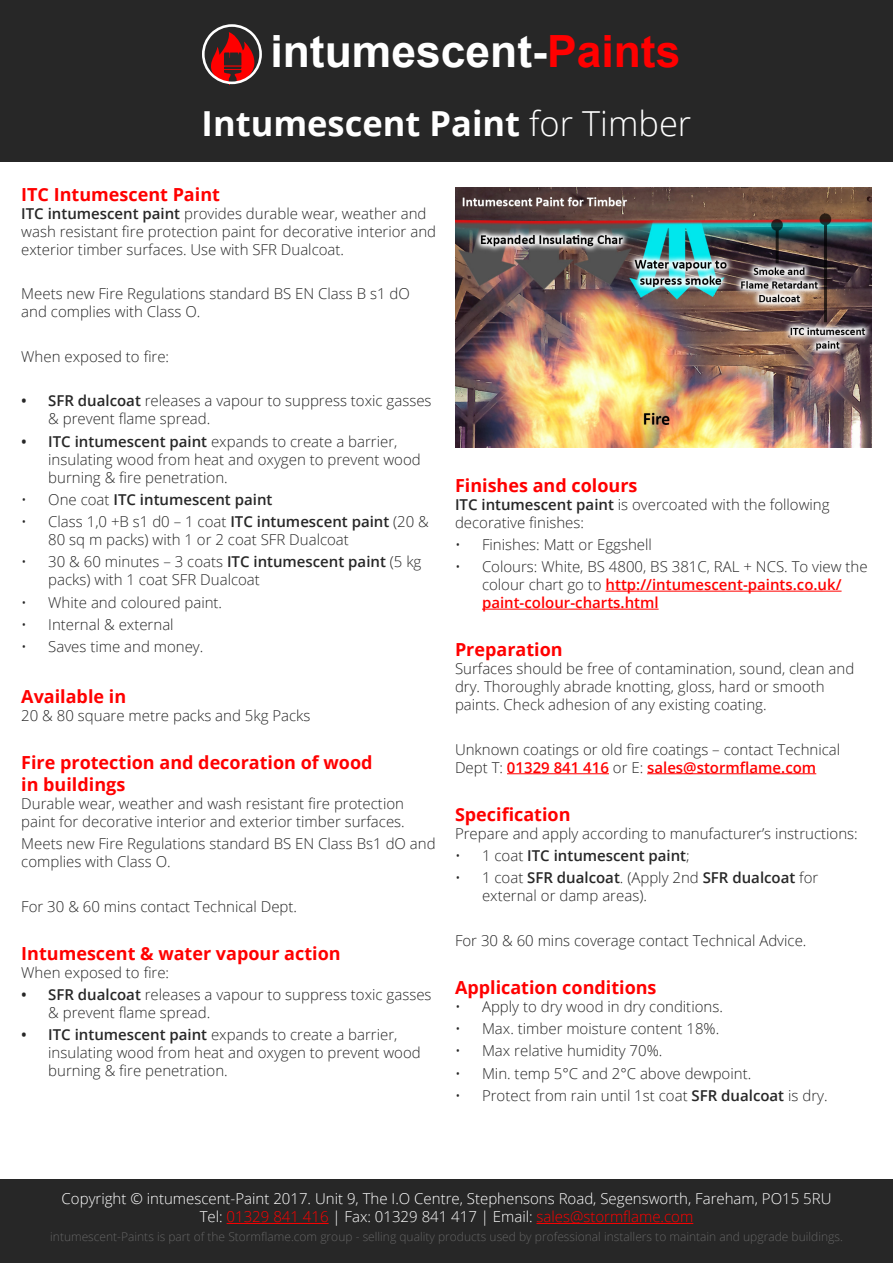
<style>
.page{position:relative;width:893px;height:1263px;background:#fff}
.page>*{position:absolute;margin:0;border:0;box-sizing:border-box;transform-origin:0 0}
.t1{font:700 44.4px "Arial";color:#fff}
.t2{font:700 34.5px "Open Sans";color:#fff}
.t3{font:700 18px/21.6px "Open Sans";color:#f00}
.t4{font:300 15px/18px "Open Sans";color:#272727}
.t5{font:300 15px/18px "Open Sans";color:#fff;text-align:center}
.t6{font:600 15px "Open Sans";color:#272727}
.t7{font:300 12px "Open Sans";color:#646464}
.s1{color:#f00}
.s2{font-weight:300}
.s3{font-weight:600}
.s4{font-weight:600;color:#f00}
</style>
<div class="page">
<div style="left:0;top:0;width:893px;height:162px;background:#272727"></div>
<svg style="left:202px;top:24px;width:60px;height:60px"></svg>
<div style="left:0;top:1179px;width:893px;height:84px;background:#272727"></div>
<hr style="left:227px;top:1223px;width:102px;height:1px;background:#f00">
<hr style="left:536px;top:1223px;width:157px;height:1px;background:#f00">
<hr style="left:606px;top:591px;width:235px;height:1px;background:#f00">
<hr style="left:482px;top:609px;width:177px;height:1px;background:#f00">
<hr style="left:507px;top:773px;width:102px;height:1px;background:#f00">
<hr style="left:647px;top:773px;width:169px;height:1px;background:#f00">
<img style="left:455px;top:187px;width:417px;height:261px">
<h1 class="t1" style="left:270px;top:20px;width:412px">intumescent-<span class="s1">Paints</span></h1>
<h2 class="t2" style="left:202px;top:99px;width:491px">Intumescent Paint <span class="s2">for Timber</span></h2>
<p class="t3" style="left:21px;top:183px;width:200px">ITC Intumescent Paint</p>
<p class="t4" style="left:21px;top:204px;width:416px"><span class="s3">ITC intumescent paint</span> provides durable wear, weather and wash resistant fire protection paint for decorative interior and exterior timber surfaces. Use with SFR Dualcoat.</p>
<p class="t4" style="left:21px;top:285px;width:390px">Meets new Fire Regulations standard BS EN Class B s1 dO and complies with Class O.</p>
<p class="t4" style="left:21px;top:347px;width:149px">When exposed to fire:</p>
<p class="t4" style="left:48px;top:392px;width:385px;text-indent:-27px"><span class="s3">• SFR dualcoat</span> releases a vapour to suppress toxic gasses &amp; prevent flame spread.</p>
<p class="t4" style="left:48px;top:432px;width:374px;text-indent:-27px"><span class="s3">• ITC intumescent paint</span> expands to create a barrier, insulating wood from heat and oxygen to prevent wood burning &amp; fire penetration.</p>
<p class="t6" style="left:21px;top:489px;width:253px"><span class="s2">• One coat</span> ITC intumescent paint</p>
<p class="t4" style="left:48px;top:512px;width:382px;text-indent:-27px">• Class 1,0 +B s1 d0 – 1 coat <span class="s3">ITC intumescent paint</span> (20 &amp;<br>80 sq m packs) with 1 or 2 coat SFR Dualcoat</p>
<p class="t4" style="left:48px;top:553px;width:375px;text-indent:-27px">• 30 &amp; 60 minutes – 3 coats <span class="s3">ITC intumescent paint</span> (5 kg packs) with 1 coat SFR Dualcoat</p>
<p class="t4" style="left:21px;top:593px;width:202px">• White and coloured paint.</p>
<p class="t4" style="left:21px;top:615px;width:154px">• Internal &amp; external</p>
<p class="t4" style="left:21px;top:637px;width:184px">• Saves time and money.</p>
<p class="t3" style="left:21px;top:685px;width:106px">Available in</p>
<p class="t4" style="left:21px;top:706px;width:291px">20 &amp; 80 square metre packs and 5kg Packs</p>
<p class="t3" style="left:21px;top:752px;width:353px">Fire protection and decoration of wood in buildings</p>
<p class="t4" style="left:21px;top:794px;width:385px">Durable wear, weather and wash resistant fire protection paint for decorative interior and exterior timber surfaces.</p>
<p class="t4" style="left:21px;top:834px;width:416px">Meets new Fire Regulations standard BS EN Class Bs1 dO and complies with Class O.</p>
<p class="t4" style="left:21px;top:897px;width:277px">For 30 &amp; 60 mins contact Technical Dept.</p>
<p class="t3" style="left:21px;top:942px;width:321px">Intumescent &amp; water vapour action</p>
<p class="t4" style="left:21px;top:963px;width:149px">When exposed to fire:</p>
<p class="t4" style="left:48px;top:985px;width:385px;text-indent:-27px"><span class="s3">• SFR dualcoat</span> releases a vapour to suppress toxic gasses &amp; prevent flame spread.</p>
<p class="t4" style="left:48px;top:1025px;width:374px;text-indent:-27px"><span class="s3">• ITC intumescent paint</span> expands to create a barrier, insulating wood from heat and oxygen to prevent wood burning &amp; fire penetration.</p>
<p class="t3" style="left:455px;top:474px;width:184px">Finishes and colours</p>
<p class="t4" style="left:455px;top:495px;width:376px"><span class="s3">ITC intumescent paint</span> is overcoated with the following decorative finishes:</p>
<p class="t4" style="left:455px;top:535px;width:198px">• Finishes: Matt or Eggshell</p>
<p class="t4" style="left:482px;top:557px;width:387px;text-indent:-27px">• Colours: White, BS 4800, BS 381C, RAL + NCS. To view the colour chart go to <span class="s4">http://intumescent-paints.co.uk/ paint-colour-charts.html</span></p>
<p class="t3" style="left:455px;top:638px;width:109px">Preparation</p>
<p class="t4" style="left:455px;top:659px;width:401px">Surfaces should be free of contamination, sound, clean and dry. Thoroughly abrade knotting, gloss, hard or smooth paints. Check adhesion of any existing coating.</p>
<p class="t4" style="left:455px;top:740px;width:387px">Unknown coatings or old fire coatings – contact Technical<br>Dept T: <span class="s4">01329 841 416</span> or E: <span class="s4">sales@stormflame.com</span></p>
<p class="t3" style="left:455px;top:803px;width:117px">Specification</p>
<p class="t4" style="left:455px;top:824px;width:404px">Prepare and apply according to manufacturer’s instructions:</p>
<p class="t6" style="left:455px;top:845px;width:236px"><span class="s2">• 1 coat</span> ITC intumescent paint<span class="s2">;</span></p>
<p class="t4" style="left:482px;top:868px;width:338px;text-indent:-27px">• 1 coat <span class="s3">SFR dualcoat</span>. (Apply 2nd <span class="s3">SFR dualcoat</span> for external or damp areas).</p>
<p class="t4" style="left:455px;top:931px;width:353px">For 30 &amp; 60 mins coverage contact Technical Advice.</p>
<p class="t3" style="left:455px;top:976px;width:203px">Application conditions</p>
<p class="t4" style="left:455px;top:997px;width:269px">• Apply to dry wood in dry conditions.</p>
<p class="t4" style="left:455px;top:1019px;width:266px">• Max. timber moisture content 18%.</p>
<p class="t4" style="left:455px;top:1041px;width:209px">• Max relative humidity 70%.</p>
<p class="t4" style="left:455px;top:1064px;width:298px">• Min. temp 5°C and 2°C above dewpoint.</p>
<p class="t4" style="left:455px;top:1086px;width:374px">• Protect from rain until 1st coat <span class="s3">SFR dualcoat</span> is dry.</p>
<p class="t5" style="left:62px;top:1189px;width:771px">Copyright © intumescent-Paint 2017. Unit 9, The I.O Centre, Stephensons Road, Segensworth, Fareham, PO15 5RU<br>Tel: <span class="s1">01329 841 416</span> | Fax: 01329 841 417 | Email: <span class="s1">sales@stormflame.com</span></p>
<p class="t7" style="left:50px;top:1228px;width:794px">intumescent-Paints is part of the Stormflame.com group - selling quality products used by professional installers to maintain and upgrade buildings.</p>
</div>
